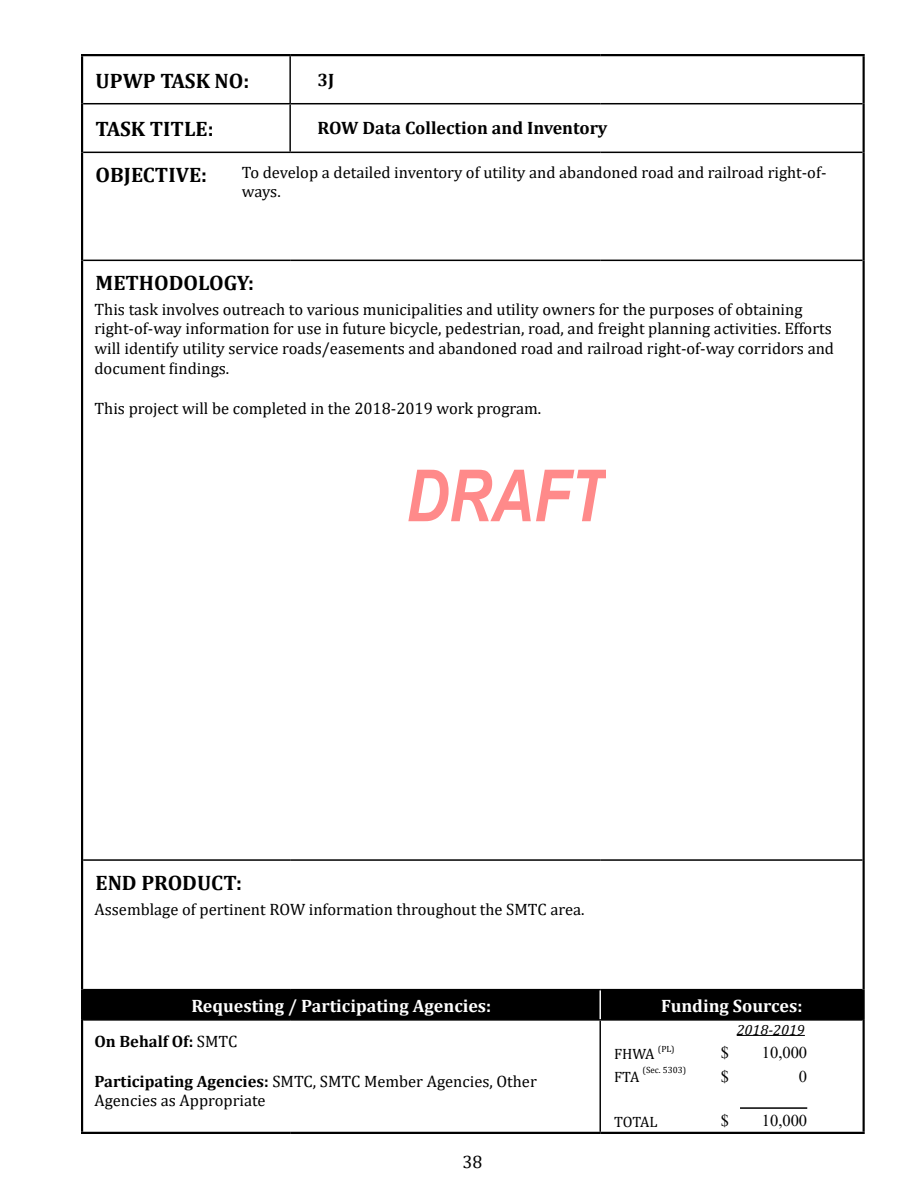
<style>
.page{position:relative;width:918px;height:1188px;background:#fff}
.page>*{position:absolute;margin:0;border:0;box-sizing:border-box;transform-origin:0 0}
.t1{font:italic 700 72px "Arial Narrow";color:rgb(255 0 0/.46)}
.t2{font:700 21px/45.9px "Cambria";color:#000}
.t3{font:700 18px "Cambria";color:#fff}
.t4{font:700 18px "Cambria";color:#000}
.t5{font:18px "Cambria";color:#000}
.t6{font:16.5px/19.8px "Cambria";color:#000}
.t7{font:16.5px "Times New Roman";color:#000}
.t8{font:700 16.5px "Cambria";color:#000}
.t9{font:15px "Cambria";letter-spacing:-.015em;color:#000}
.t10{font:italic 15px "Cambria";color:#000}
.t11{font:9px "Cambria";color:#000}
.s1{font-weight:400}
.s2{font-weight:700}
</style>
<div class="page">
<hr style="left:289px;top:56px;width:2px;height:47px;background:#000">
<hr style="left:289px;top:104px;width:2px;height:48px;background:#000">
<hr style="left:600px;top:1021px;width:1px;height:111px;background:#000">
<hr style="left:83px;top:103px;width:207px;height:1px;background:#000">
<hr style="left:290px;top:103px;width:310px;height:1px;background:#000">
<hr style="left:600px;top:103px;width:263px;height:1px;background:#000">
<hr style="left:83px;top:152px;width:207px;height:1px;background:#000">
<hr style="left:290px;top:152px;width:310px;height:1px;background:#000">
<hr style="left:600px;top:152px;width:263px;height:1px;background:#000">
<hr style="left:83px;top:260px;width:207px;height:1px;background:#000">
<hr style="left:290px;top:260px;width:310px;height:1px;background:#000">
<hr style="left:600px;top:260px;width:263px;height:1px;background:#000">
<hr style="left:83px;top:859px;width:207px;height:2px;background:#000">
<hr style="left:290px;top:859px;width:310px;height:2px;background:#000">
<hr style="left:600px;top:859px;width:263px;height:2px;background:#000">
<hr style="left:83px;top:989px;width:207px;height:1px;background:#000">
<hr style="left:290px;top:989px;width:310px;height:1px;background:#000">
<hr style="left:600px;top:989px;width:263px;height:1px;background:#000">
<hr style="left:83px;top:1019px;width:207px;height:2px;background:#000">
<hr style="left:290px;top:1019px;width:310px;height:2px;background:#000">
<hr style="left:600px;top:1019px;width:263px;height:2px;background:#000">
<div style="left:83px;top:990px;width:780px;height:30px;background:#000"></div>
<hr style="left:81px;top:54px;width:209px;height:2px;background:#000">
<hr style="left:290px;top:54px;width:310px;height:2px;background:#000">
<hr style="left:600px;top:54px;width:265px;height:2px;background:#000">
<hr style="left:81px;top:1132px;width:209px;height:2px;background:#000">
<hr style="left:290px;top:1132px;width:310px;height:2px;background:#000">
<hr style="left:600px;top:1132px;width:265px;height:2px;background:#000">
<hr style="left:81px;top:56px;width:2px;height:48px;background:#000">
<hr style="left:863px;top:56px;width:2px;height:48px;background:#000">
<hr style="left:81px;top:104px;width:2px;height:48px;background:#000">
<hr style="left:863px;top:104px;width:2px;height:48px;background:#000">
<hr style="left:81px;top:152px;width:2px;height:108px;background:#000">
<hr style="left:863px;top:152px;width:2px;height:108px;background:#000">
<hr style="left:81px;top:260px;width:2px;height:600px;background:#000">
<hr style="left:863px;top:260px;width:2px;height:600px;background:#000">
<hr style="left:81px;top:860px;width:2px;height:130px;background:#000">
<hr style="left:863px;top:860px;width:2px;height:130px;background:#000">
<hr style="left:81px;top:990px;width:2px;height:30px;background:#000">
<hr style="left:863px;top:990px;width:2px;height:30px;background:#000">
<hr style="left:81px;top:1020px;width:2px;height:112px;background:#000">
<hr style="left:863px;top:1020px;width:2px;height:112px;background:#000">
<hr style="left:737px;top:1035px;width:68px;height:1px;background:#000">
<hr style="left:740px;top:1107px;width:67px;height:2px;background:#000">
<p class="t2" style="left:96px;top:57px;width:155px">UPWP TASK NO:</p>
<p class="t2" style="left:96px;top:105px;width:120px">TASK TITLE:<br>OBJECTIVE:</p>
<p class="t4" style="left:318px;top:67px;width:18px">3J</p>
<p class="t4" style="left:318px;top:116px;width:292px">ROW Data Collection and Inventory</p>
<p class="t6" style="left:242px;top:162px;width:586px">To develop a detailed inventory of utility and abandoned road and railroad right-of&shy;ways.</p>
<p class="t2" style="left:96px;top:259px;width:160px">METHODOLOGY:</p>
<p class="t6" style="left:94px;top:299px;width:741px">This task involves outreach to various municipalities and utility owners for the purposes of obtaining right-of-way information for use in future bicycle, pedestrian, road, and freight planning activities. Efforts will identify utility service roads/easements and abandoned road and railroad right-of-way corridors and document findings.</p>
<p class="t6" style="left:94px;top:398px;width:448px">This project will be completed in the 2018-2019 work program.</p>
<p class="t2" style="left:96px;top:859px;width:148px">END PRODUCT:</p>
<h1 class="t1" style="left:406px;top:442px;width:202px">DRAFT</h1>
<p class="t6" style="left:94px;top:900px;width:492px">Assemblage of pertinent ROW information throughout the SMTC area.</p>
<p class="t3" style="left:191px;top:993px;width:301px">Requesting / Participating Agencies:</p>
<p class="t3" style="left:661px;top:993px;width:143px">Funding Sources:</p>
<p class="t9" style="left:614px;top:1045px;width:42px">FHWA</p>
<p class="t11" style="left:658px;top:1043px;width:18px">(PL)</p>
<p class="t9" style="left:614px;top:1068px;width:27px">FTA</p>
<p class="t10" style="left:737px;top:1019px;width:70px">2018-2019</p>
<p class="t8" style="left:94px;top:1030px;width:144px">On Behalf Of: <span class="s1">SMTC</span></p>
<p class="t6" style="left:94px;top:1071px;width:444px"><span class="s2">Participating Agencies:</span> SMTC, SMTC Member Agencies, Other<br>Agencies as Appropriate</p>
<p class="t7" style="left:721px;top:1041px;width:10px">$</p>
<p class="t7" style="left:762px;top:1041px;width:47px">10,000</p>
<p class="t7" style="left:721px;top:1065px;width:10px">$</p>
<p class="t7" style="left:799px;top:1065px;width:10px">0</p>
<p class="t7" style="left:721px;top:1108px;width:10px">$</p>
<p class="t7" style="left:762px;top:1108px;width:47px">10,000</p>
<p class="t11" style="left:643px;top:1064px;width:45px">(Sec. 5303)</p>
<p class="t9" style="left:614px;top:1113px;width:45px">TOTAL</p>
<p class="t5" style="left:463px;top:1151px;width:21px">38</p>
</div>
